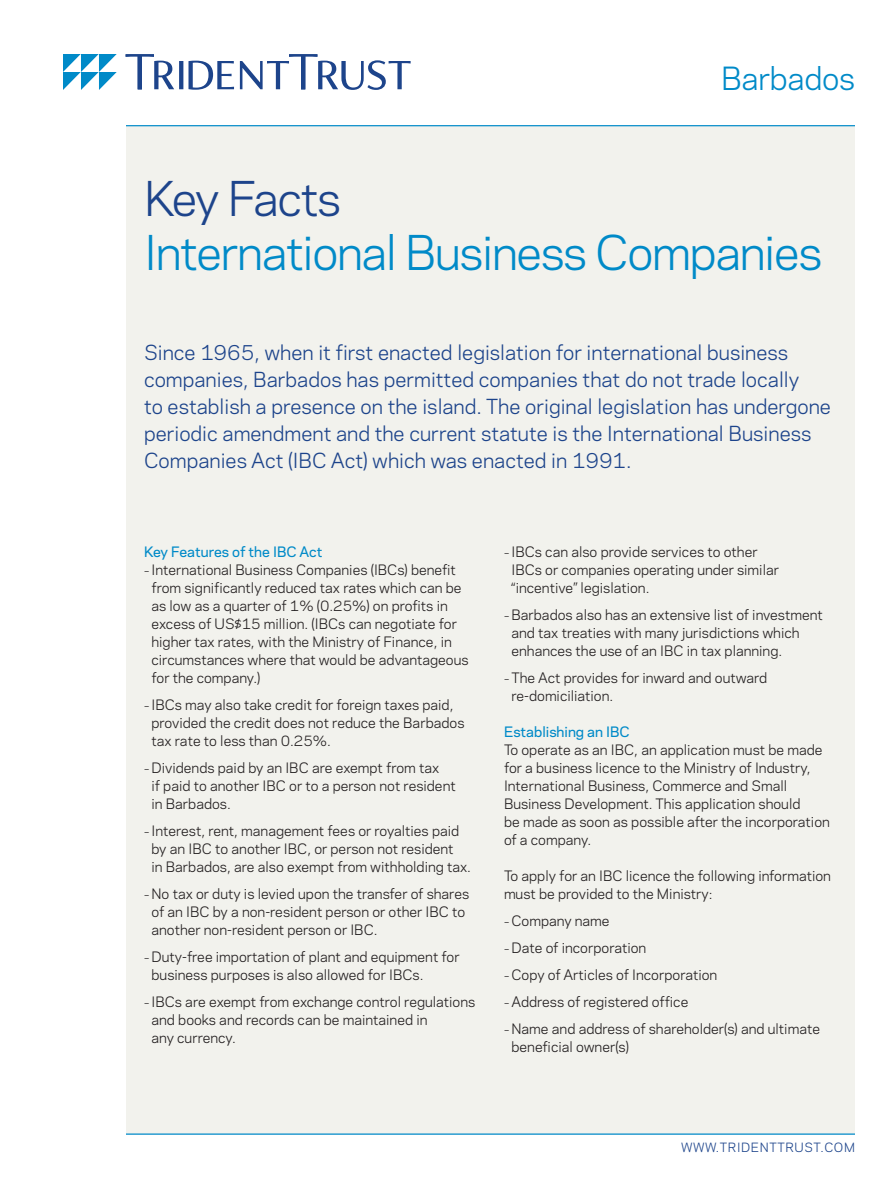
<style>
.page{position:relative;width:891px;height:1188px;background:#fff}
.page>*{position:absolute;margin:0;border:0;box-sizing:border-box;transform-origin:0 0}
.t1{font:45px "Polaris";letter-spacing:-.03em;color:#008ac8}
.t2{font:45px "Polaris";letter-spacing:-.04em;color:#1d448b}
.t3{font:30px "Polaris";letter-spacing:-.01em;color:#008ac8}
.Intro_Text{font:19.5px/27px "Polaris";color:#1d448b}
._1st_Paragraph{font:13.5px/18px "Polaris";color:#231f20}
.Head_1{font:500 13.5px "Polaris";color:#008ac8}
.t4{font:12px "Polaris";letter-spacing:.05em;color:#1d448b}
.s1{font-size:10.5px}
</style>
<div class="page">
<div style="left:126px;top:126px;width:729px;height:1008px;background:#f2f2ed"></div>
<hr style="left:126px;top:126px;width:729px;height:1px;background:#008ac8">
<hr style="left:126px;top:1134px;width:729px;height:1px;background:#008ac8">
<svg style="left:126px;top:54px;width:285px;height:36px"></svg>
<svg style="left:63px;top:54px;width:54px;height:36px"></svg>
<h2 class="t3" style="left:721px;top:56px;width:135px">Barbados</h2>
<h1 class="t2" style="left:144px;top:165px;width:199px">Key Facts</h1>
<h1 class="t1" style="left:144px;top:219px;width:680px">International Business Companies</h1>
<p class="Intro_Text" style="left:144px;top:338px;width:689px">Since 1965, when it first enacted legislation for international business companies, Barbados has permitted companies that do not trade locally<br>to establish a presence on the island. The original legislation has undergone periodic amendment and the current statute is the International Business Companies Act (IBC Act) which was enacted in 1991.</p>
<p class="Head_1" style="left:144px;top:541px;width:180px">Key Features of the IBC Act</p>
<p class="_1st_Paragraph" style="left:152px;top:560px;width:319px;text-indent:-8px"><span class="s1">–</span> International Business Companies (IBCs) benefit from significantly reduced tax rates which can be as low as a quarter of 1% (0.25%) on profits in excess of US$15 million. (IBCs can negotiate for higher tax rates, with the Ministry of Finance, in circumstances where that would be advantageous for the company.)</p>
<p class="_1st_Paragraph" style="left:152px;top:695px;width:314px;text-indent:-8px"><span class="s1">–</span> IBCs may also take credit for foreign taxes paid, provided the credit does not reduce the Barbados tax rate to less than 0.25%.</p>
<p class="_1st_Paragraph" style="left:152px;top:758px;width:306px;text-indent:-8px"><span class="s1">–</span> Dividends paid by an IBC are exempt from tax<br>if paid to another IBC or to a person not resident in Barbados.</p>
<p class="_1st_Paragraph" style="left:152px;top:821px;width:321px;text-indent:-8px"><span class="s1">–</span> Interest, rent, management fees or royalties paid by an IBC to another IBC, or person not resident<br>in Barbados, are also exempt from withholding tax.</p>
<p class="_1st_Paragraph" style="left:152px;top:884px;width:319px;text-indent:-8px"><span class="s1">–</span> No tax or duty is levied upon the transfer of shares of an IBC by a non-resident person or other IBC to another non-resident person or IBC.</p>
<p class="_1st_Paragraph" style="left:152px;top:947px;width:310px;text-indent:-8px"><span class="s1">–</span> Duty-free importation of plant and equipment for business purposes is also allowed for IBCs.</p>
<p class="_1st_Paragraph" style="left:152px;top:992px;width:325px;text-indent:-8px"><span class="s1">–</span> IBCs are exempt from exchange control regulations and books and records can be maintained in<br>any currency.</p>
<p class="_1st_Paragraph" style="left:512px;top:542px;width:269px;text-indent:-8px"><span class="s1">–</span> IBCs can also provide services to other<br>IBCs or companies operating under similar “incentive” legislation.</p>
<p class="_1st_Paragraph" style="left:512px;top:605px;width:313px;text-indent:-8px"><span class="s1">–</span> Barbados also has an extensive list of investment and tax treaties with many jurisdictions which enhances the use of an IBC in tax planning.</p>
<p class="_1st_Paragraph" style="left:512px;top:668px;width:257px;text-indent:-8px"><span class="s1">–</span> The Act provides for inward and outward re-domiciliation.</p>
<p class="Head_1" style="left:504px;top:721px;width:127px">Establishing an IBC</p>
<p class="_1st_Paragraph" style="left:504px;top:740px;width:327px">To operate as an IBC, an application must be made for a business licence to the Ministry of Industry, International Business, Commerce and Small Business Development. This application should<br>be made as soon as possible after the incorporation of a company.</p>
<p class="_1st_Paragraph" style="left:504px;top:866px;width:329px">To apply for an IBC licence the following information must be provided to the Ministry:</p>
<p class="_1st_Paragraph" style="left:504px;top:911px;width:107px"><span class="s1">–</span> Company name</p>
<p class="_1st_Paragraph" style="left:504px;top:938px;width:144px"><span class="s1">–</span> Date of incorporation</p>
<p class="_1st_Paragraph" style="left:504px;top:965px;width:215px"><span class="s1">–</span> Copy of Articles of Incorporation</p>
<p class="_1st_Paragraph" style="left:504px;top:992px;width:186px"><span class="s1">–</span> Address of registered office</p>
<p class="_1st_Paragraph" style="left:512px;top:1019px;width:310px;text-indent:-8px"><span class="s1">–</span> Name and address of shareholder(s) and ultimate beneficial owner(s)</p>
<p class="t4" style="left:681px;top:1138px;width:175px">WWW.TRIDENTTRUST.COM</p>
</div>
